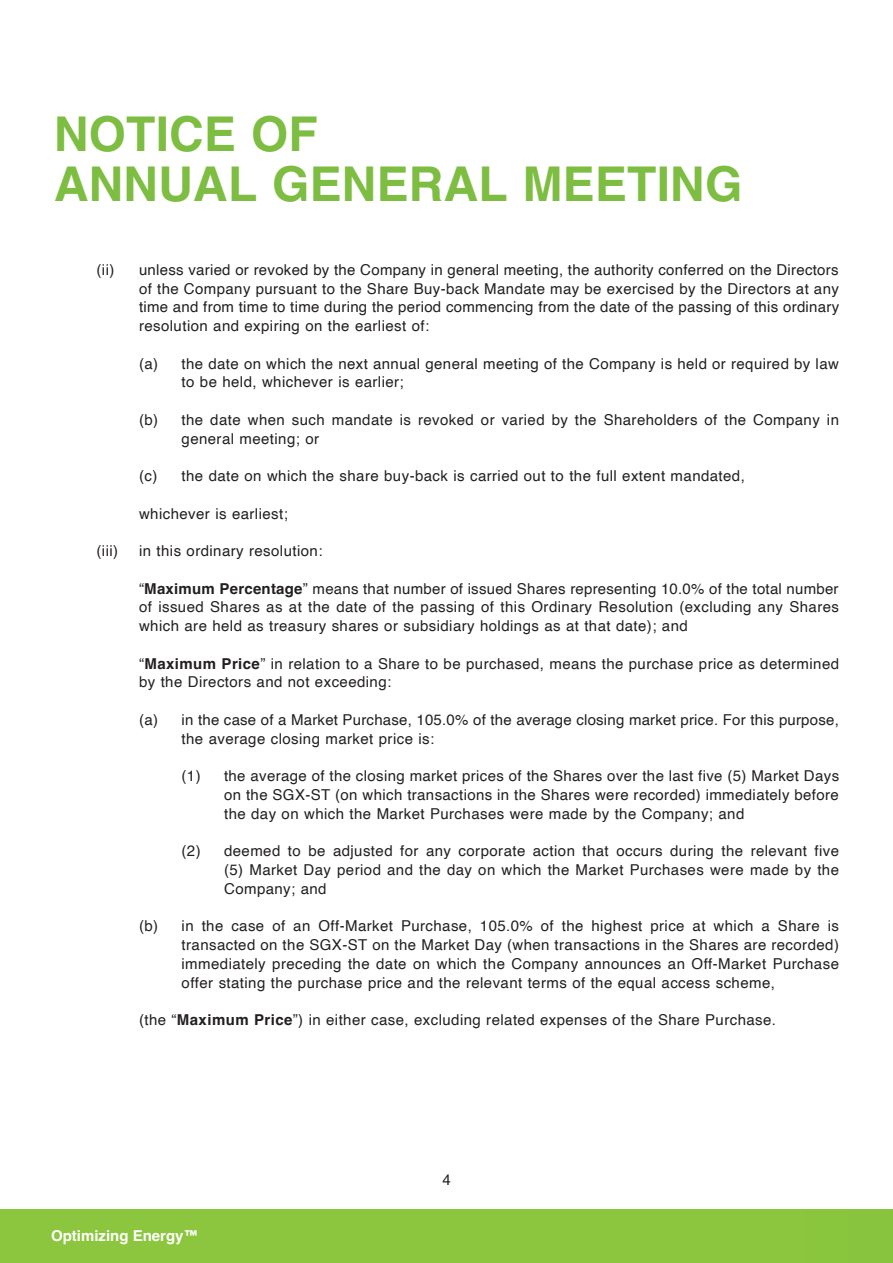
<style>
.page{position:relative;width:893px;height:1263px;background:#fff}
.page>*{position:absolute;margin:0;border:0;box-sizing:border-box;transform-origin:0 0}
.t1{font:700 48px/49.5px "Helvetica LT Std";letter-spacing:.005em;color:#7dbd41}
._00_E_Body_Text{font:15px/18.8px "Helvetica";letter-spacing:.03em;color:#231f20;text-align:justify}
.t2{font:700 15px "Helvetica";color:#fff}
.t3{font:15px "Helvetica LT Std";color:#231f20}
.s1{font-weight:700}
</style>
<div class="page">
<div style="left:0;top:1209px;width:893px;height:54px;background:#8bc63e"></div>
<h1 class="t1" style="left:54px;top:109px;width:690px">NOTICE OF<br>ANNUAL GENERAL MEETING</h1>
<p class="_00_E_Body_Text" style="left:97px;top:261px;width:19px">(ii)</p>
<p class="_00_E_Body_Text" style="left:139px;top:261px;width:702px">unless varied or revoked by the Company in general meeting, the authority conferred on the Directors of the Company pursuant to the Share Buy-back Mandate may be exercised by the Directors at any time and from time to time during the period commencing from the date of the passing of this ordinary resolution and expiring on the earliest of:</p>
<p class="_00_E_Body_Text" style="left:182px;top:354px;width:659px;text-indent:-43px">(a) the date on which the next annual general meeting of the Company is held or required by law to be held, whichever is earlier;</p>
<p class="_00_E_Body_Text" style="left:182px;top:411px;width:659px;text-indent:-43px">(b) the date when such mandate is revoked or varied by the Shareholders of the Company in general meeting; or</p>
<p class="_00_E_Body_Text" style="left:139px;top:467px;width:607px">(c) the date on which the share buy-back is carried out to the full extent mandated,</p>
<p class="_00_E_Body_Text" style="left:139px;top:504px;width:150px">whichever is earliest;</p>
<p class="_00_E_Body_Text" style="left:97px;top:542px;width:23px">(iii)</p>
<p class="_00_E_Body_Text" style="left:139px;top:542px;width:185px">in this ordinary resolution:</p>
<p class="_00_E_Body_Text" style="left:139px;top:579px;width:701px">“<span class="s1">Maximum Percentage</span>” means that number of issued Shares representing 10.0% of the total number of issued Shares as at the date of the passing of this Ordinary Resolution (excluding any Shares which are held as treasury shares or subsidiary holdings as at that date); and</p>
<p class="_00_E_Body_Text" style="left:139px;top:654px;width:702px">“<span class="s1">Maximum Price</span>” in relation to a Share to be purchased, means the purchase price as determined by the Directors and not exceeding:</p>
<p class="_00_E_Body_Text" style="left:182px;top:711px;width:659px;text-indent:-43px">(a) in the case of a Market Purchase, 105.0% of the average closing market price. For this purpose, the average closing market price is:</p>
<p class="_00_E_Body_Text" style="left:224px;top:767px;width:617px;text-indent:-43px">(1) the average of the closing market prices of the Shares over the last five (5) Market Days on the SGX-ST (on which transactions in the Shares were recorded) immediately before the day on which the Market Purchases were made by the Company; and</p>
<p class="_00_E_Body_Text" style="left:224px;top:842px;width:616px;text-indent:-43px">(2) deemed to be adjusted for any corporate action that occurs during the relevant five (5) Market Day period and the day on which the Market Purchases were made by the Company; and</p>
<p class="_00_E_Body_Text" style="left:182px;top:917px;width:659px;text-indent:-43px">(b) in the case of an Off-Market Purchase, 105.0% of the highest price at which a Share is transacted on the SGX-ST on the Market Day (when transactions in the Shares are recorded) immediately preceding the date on which the Company announces an Off-Market Purchase offer stating the purchase price and the relevant terms of the equal access scheme,</p>
<p class="_00_E_Body_Text" style="left:139px;top:1011px;width:639px">(the “<span class="s1">Maximum Price</span>”) in either case, excluding related expenses of the Share Purchase.</p>
<p class="t2" style="left:51px;top:1226px;width:149px">Optimizing Energy™</p>
<p class="t3" style="left:442px;top:1171px;width:10px">4</p>
</div>
